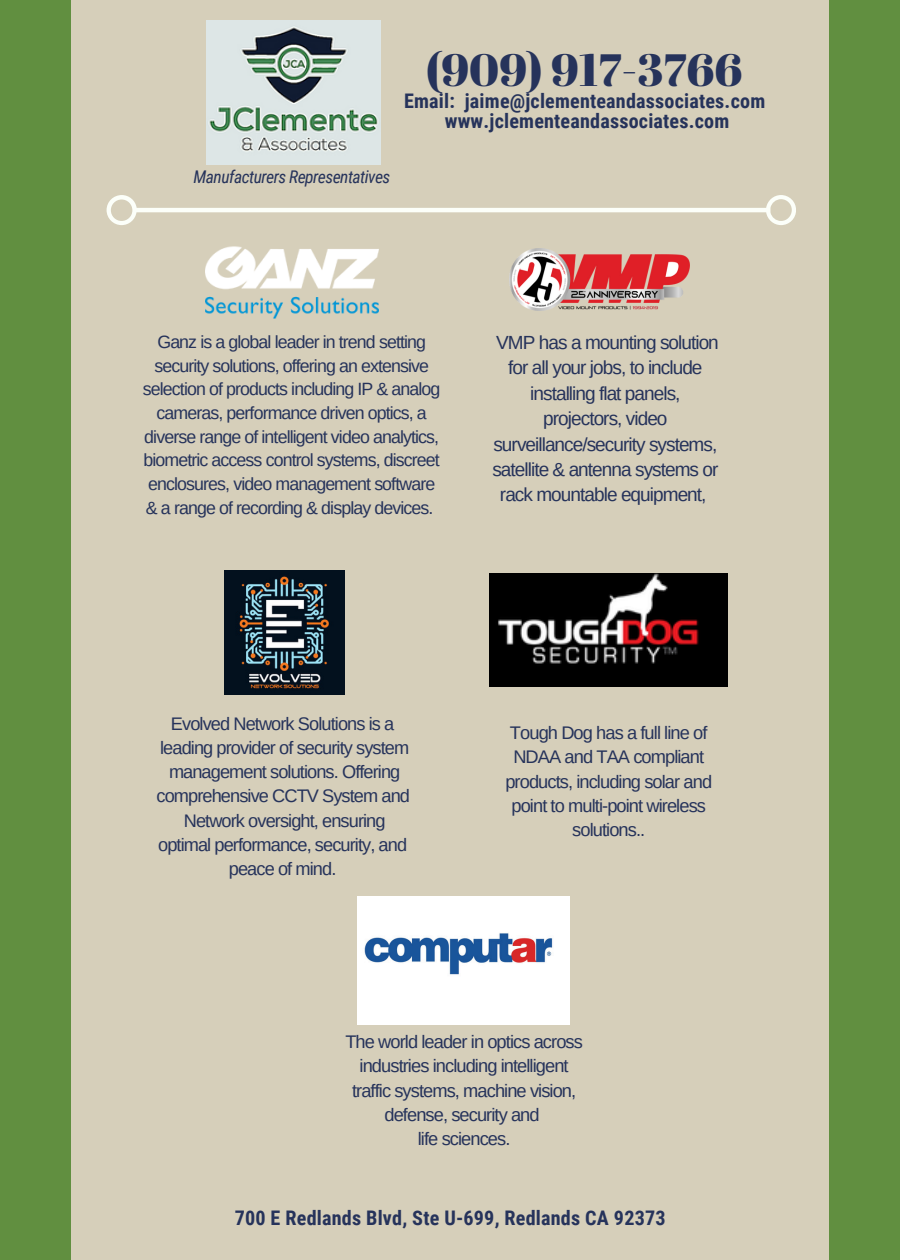
<style>
.page{position:relative;width:900px;height:1260px;background:#618f40}
.page>*{position:absolute;margin:0;border:0;box-sizing:border-box;transform-origin:0 0}
.t1{font:45.25px "Abril Fatface";color:#26335b}
.t2{font:700 20px/20.5px "Roboto Condensed";letter-spacing:.01em;color:#26335b;text-align:center}
.t3{font:19px/25.2px "Arimo";letter-spacing:-.05em;color:#26335b;text-align:center}
.t4{font:18.25px/24.2px "Arimo";letter-spacing:-.05em;color:#26335b;text-align:center}
.t5{font:17.75px/23.8px "Arimo";letter-spacing:-.05em;color:#26335b;text-align:center}
.t6{font:italic 17.5px "Roboto Condensed";letter-spacing:-.03em;color:#26335b}
</style>
<div class="page">
<div style="left:71px;top:0;width:758px;height:1260px;background:#d6cfba"></div>
<img style="left:206px;top:20px;width:175px;height:144px">
<img style="left:206px;top:246px;width:172px;height:73px">
<svg style="left:107px;top:195px;width:689px;height:30px"></svg>
<img style="left:510px;top:248px;width:180px;height:62px">
<img style="left:490px;top:574px;width:238px;height:112px">
<img style="left:224px;top:571px;width:120px;height:123px">
<img style="left:358px;top:897px;width:212px;height:127px">
<p class="t6" style="left:194px;top:167px;width:198px">Manufacturers Representatives</p>
<h3 class="t1" style="left:426px;top:38px;width:318px">(909) 917-3766</h3>
<p class="t2" style="left:404px;top:91px;width:363px">Email: jaime@jclementeandassociates.com www.jclementeandassociates.com</p>
<p class="t5" style="left:143px;top:330px;width:299px">Ganz is a global leader in trend setting security solutions, offering an extensive selection of products including IP &amp; analog cameras, performance driven optics, a diverse range of intelligent video analytics, biometric access control systems, discreet enclosures, video management software &amp; a range of recording &amp; display devices.</p>
<p class="t3" style="left:492px;top:330px;width:228px">VMP has a mounting solution for all your jobs, to include installing flat panels, projectors, video surveillance/security systems, satellite &amp; antenna systems or rack mountable equipment,</p>
<h3 class="t4" style="left:157px;top:711px;width:255px">Evolved Network Solutions is a leading provider of security system management solutions. Offering comprehensive CCTV System and<br>Network oversight, ensuring optimal performance, security, and peace of mind.</h3>
<h2 class="t4" style="left:505px;top:721px;width:208px">Tough Dog has a full line of<br>NDAA and TAA compliant products, including solar and point to multi-point wireless solutions..</h2>
<h2 class="t4" style="left:345px;top:1030px;width:239px">The world leader in optics across industries including intelligent traffic systems, machine vision, defense, security and<br>life sciences.</h2>
<h3 class="t2" style="left:235px;top:1208px;width:432px">700 E Redlands Blvd, Ste U-699, Redlands CA 92373</h3>
</div>
